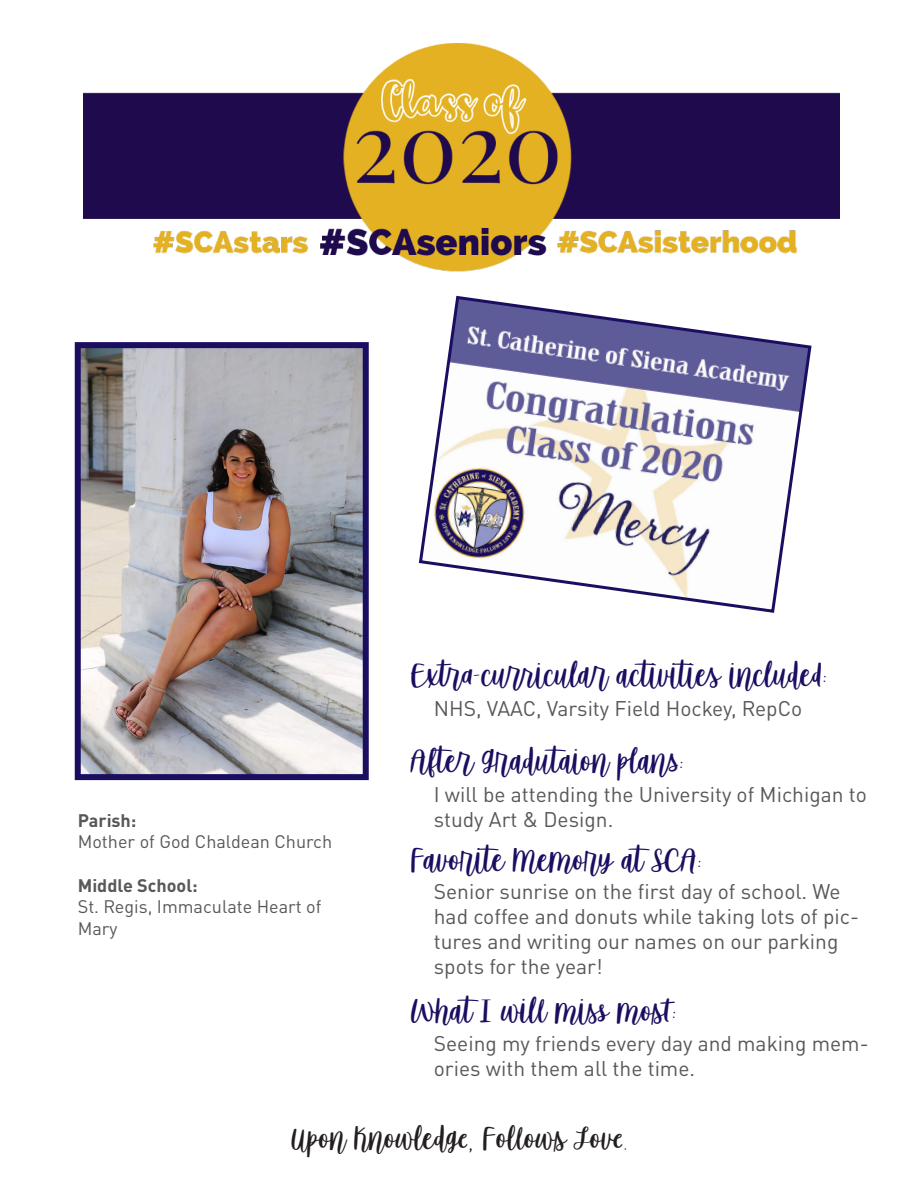
<style>
.page{position:relative;width:918px;height:1188px;background:#fff}
.page>*{position:absolute;margin:0;border:0;box-sizing:border-box;transform-origin:0 0}
.Question{font:37.5px "Sugar Spice";color:#1a0e60}
.t1{font:36px "Sugar Spice";color:#231f20}
.answer{font:21px/25.2px "DINOT";color:#595857}
.answer-2{font:18px/21.6px "DINOT";color:#595857}
.answer-3{font:700 18px "DINOT";color:#595857}
</style>
<div class="page">
<img style="left:83px;top:43px;width:756px;height:229px">
<img style="left:82px;top:349px;width:280px;height:424px">
<div style="left:75px;top:342px;width:294px;height:438px;border:6px solid #1a0e60"></div>
<svg style="left:418px;top:295px;width:394px;height:318px"></svg>
<p class="Question" style="left:410px;top:652px;width:419px">Extra-curricular activities included:</p>
<p class="answer" style="left:434px;top:695px;width:370px">NHS, VAAC, Varsity Field Hockey, RepCo</p>
<p class="answer-3" style="left:78px;top:809px;width:60px">Parish:</p>
<p class="answer-2" style="left:78px;top:831px;width:256px">Mother of God Chaldean Church</p>
<p class="answer-3" style="left:78px;top:873px;width:122px">Middle School:</p>
<p class="answer-2" style="left:78px;top:896px;width:245px">St. Regis, Immaculate Heart of<br>Mary</p>
<p class="Question" style="left:410px;top:738px;width:276px">After Gradutaion plans:</p>
<p class="answer" style="left:434px;top:781px;width:435px">I will be attending the University of Michigan to study Art &amp; Design.</p>
<p class="Question" style="left:410px;top:837px;width:294px">Favorite Memory at SCA:</p>
<p class="answer" style="left:434px;top:878px;width:427px">Senior sunrise on the first day of school. We had coffee and donuts while taking lots of pic&shy;tures and writing our names on our parking spots for the year!</p>
<p class="Question" style="left:410px;top:988px;width:269px">What I will miss most:</p>
<p class="answer" style="left:434px;top:1030px;width:436px">Seeing my friends every day and making mem&shy;ories with them all the time.</p>
<h2 class="t1" style="left:290px;top:1117px;width:339px">Upon Knowledge, Follows Love.</h2>
</div>
